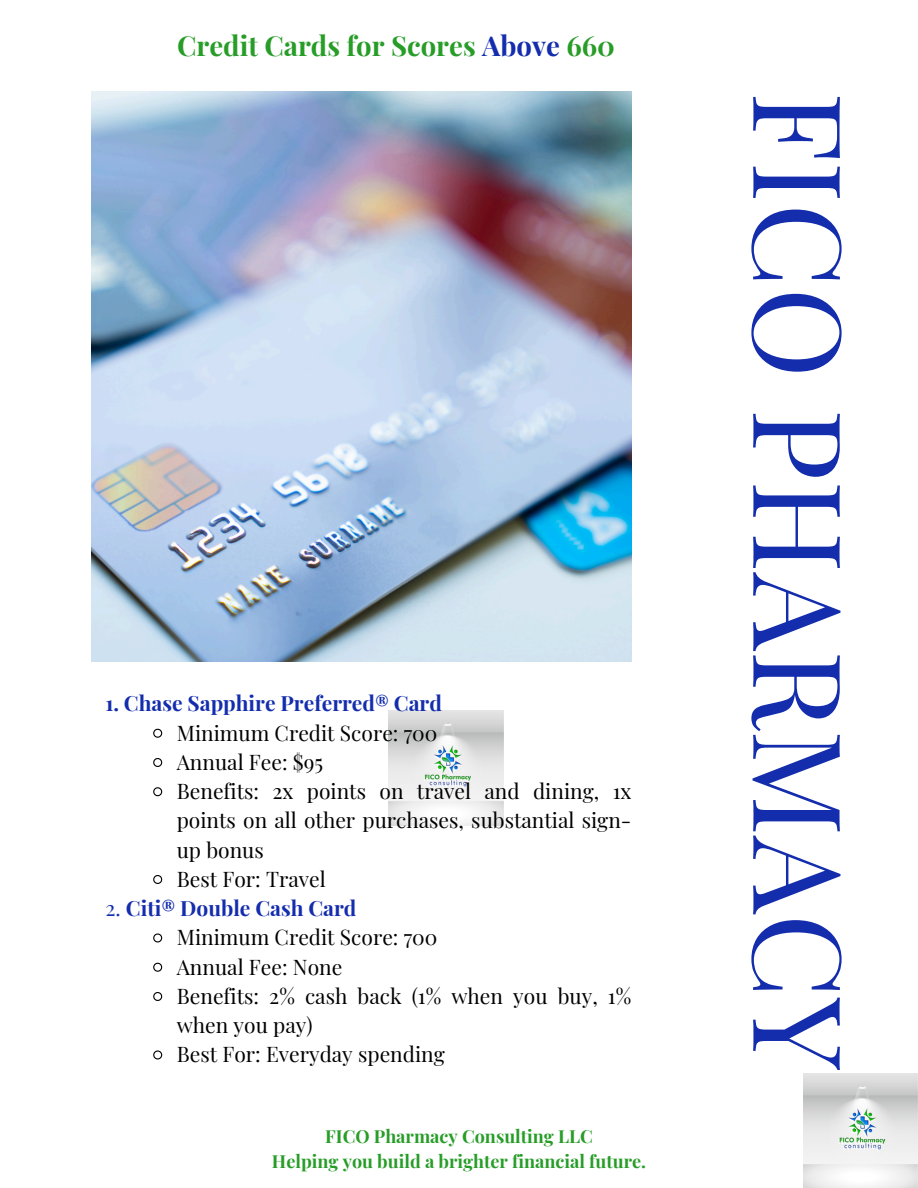
<style>
.page{position:relative;width:918px;height:1188px;background:#fff}
.page>*{position:absolute;margin:0;border:0;box-sizing:border-box;transform-origin:0 0}
.t1{font:122.55px "Playfair Display";color:#142dad}
.t2{font:700 27.45px "Playfair Display";color:#279d28}
.t3{font:21px/29.2px "Playfair Display";color:#000;text-align:justify}
.t4{font:700 21px "Playfair Display";color:#142dad}
.t5{font:700 18px "Playfair Display";color:#279d28}
.s1{color:#142dad}
.s2{font-weight:400}
</style>
<div class="page">
<img style="left:92px;top:92px;width:540px;height:569px">
<img style="left:388px;top:711px;width:115px;height:115px">
<svg style="left:153px;top:728px;width:10px;height:10px"></svg>
<svg style="left:153px;top:758px;width:10px;height:9px"></svg>
<svg style="left:153px;top:787px;width:10px;height:10px"></svg>
<svg style="left:153px;top:875px;width:10px;height:9px"></svg>
<svg style="left:153px;top:933px;width:10px;height:10px"></svg>
<svg style="left:153px;top:962px;width:10px;height:10px"></svg>
<svg style="left:153px;top:992px;width:10px;height:9px"></svg>
<svg style="left:153px;top:1050px;width:10px;height:10px"></svg>
<img style="left:803px;top:1074px;width:115px;height:114px">
<p class="t2" style="left:177px;top:26px;width:439px">Credit Cards for Scores <span class="s1">Above</span> 660</p>
<h3 class="t4" style="left:105px;top:689px;width:338px">1. Chase Sapphire Preferred® Card</h3>
<p class="t3" style="left:177px;top:717px;width:262px">Minimum Credit Score: 700</p>
<p class="t3" style="left:177px;top:746px;width:148px">Annual Fee: $95</p>
<p class="t3" style="left:177px;top:776px;width:456px">Benefits: 2x points on travel and dining, 1x points on all other purchases, substantial sign&shy;up bonus</p>
<p class="t3" style="left:177px;top:863px;width:151px">Best For: Travel</p>
<h4 class="t4" style="left:105px;top:893px;width:253px"><span class="s2">2.</span> Citi® Double Cash Card</h4>
<p class="t3" style="left:177px;top:922px;width:262px">Minimum Credit Score: 700</p>
<p class="t3" style="left:177px;top:951px;width:167px">Annual Fee: None</p>
<p class="t3" style="left:177px;top:980px;width:456px">Benefits: 2% cash back (1% when you buy, 1% when you pay)</p>
<p class="t3" style="left:177px;top:1039px;width:270px">Best For: Everyday spending</p>
<p class="t5" style="left:325px;top:1123px;width:269px">FICO Pharmacy Consulting LLC</p>
<h1 class="t5" style="left:272px;top:1148px;width:376px">Helping you build a brighter financial future.</h1>
<h2 class="t1" style="left:886px;top:92px;width:980px;rotate:90deg">FICO PHARMACY</h2>
</div>
